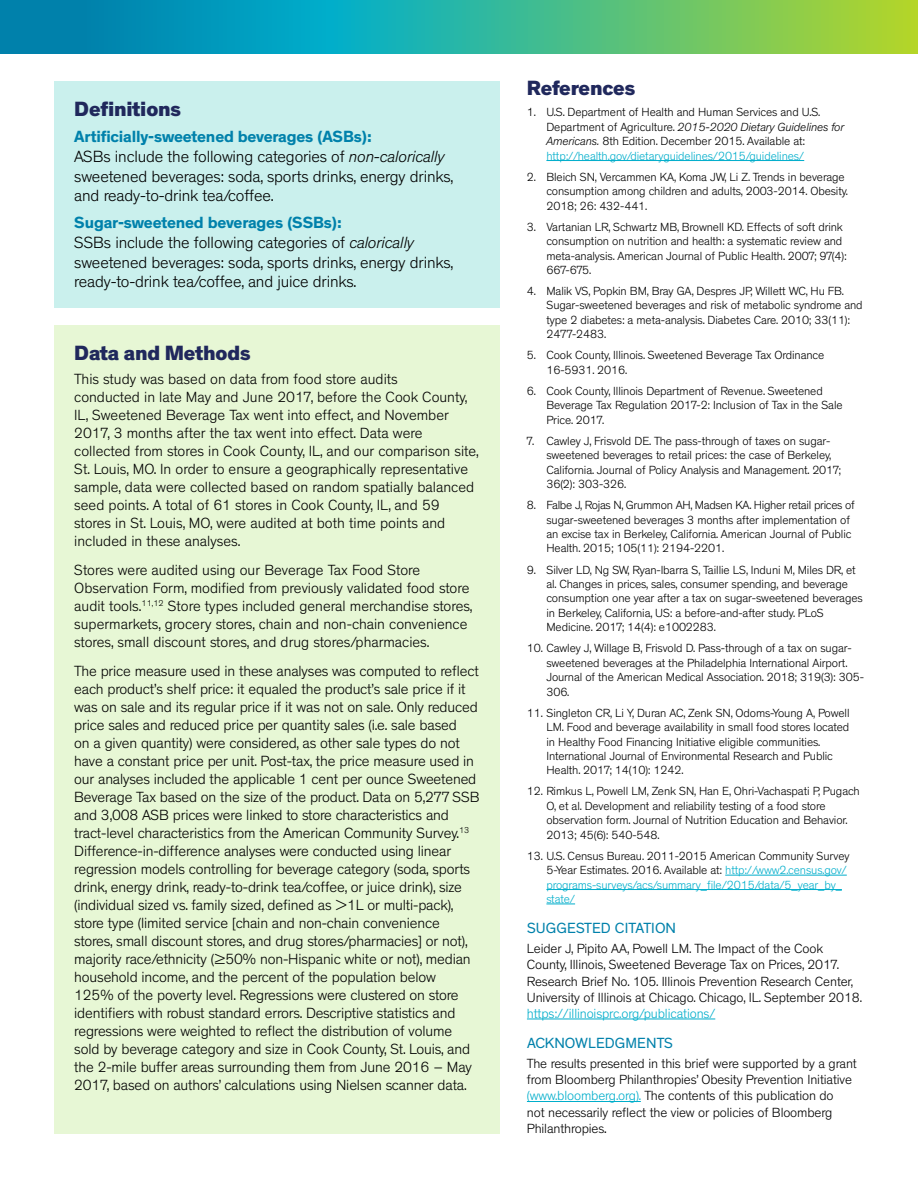
<style>
.page{position:relative;width:918px;height:1188px;background:#fff}
.page>*{position:absolute;margin:0;border:0;box-sizing:border-box;transform-origin:0 0}
.Inset_box_subtitle{font:800 21px "Theinhardt";letter-spacing:-.01em;color:#20285c}
.t1{font:300 16.5px/19.8px "Theinhardt";letter-spacing:-.01em;color:#000}
.t2{font:300 15px/18px "Theinhardt";letter-spacing:-.01em;color:#000}
.Inset_Box_SUBTLE_tit{font:15px "Theinhardt";letter-spacing:.005em;color:#0081ab}
.Inset_Box_SUBTLE_tit-2{font:300 13.5px/16.2px "Theinhardt";letter-spacing:-.01em;color:#000}
.References{font:300 12px/14.4px "Theinhardt";letter-spacing:-.01em;color:#000}
.s1{font-weight:700;color:#0081ab}
.s2{font-style:italic}
.s3{color:#00aecb}
.s4{font-weight:400}
</style>
<div class="page">
<svg style="left:0;top:0;width:918px;height:54px"></svg>
<div style="left:54px;top:81px;width:446px;height:227px;background:#caf0ed"></div>
<div style="left:54px;top:325px;width:446px;height:809px;background:#e7f7d5"></div>
<hr style="left:546px;top:160px;width:258px;height:1px;background:#00aecb">
<hr style="left:725px;top:875px;width:122px;height:1px;background:#00aecb">
<hr style="left:546px;top:889px;width:296px;height:1px;background:#00aecb">
<svg style="left:546px;top:904px;width:29px;height:1px"></svg>
<hr style="left:527px;top:1019px;width:188px;height:1px;background:#00aecb">
<hr style="left:527px;top:1101px;width:114px;height:1px;background:#00aecb">
<p class="Inset_box_subtitle" style="left:74px;top:95px;width:108px">Definitions</p>
<p class="t1" style="left:74px;top:127px;width:381px"><span class="s1">Artificially-sweetened beverages (ASBs):<br></span>ASBs include the following categories of <span class="s2">non-calorically </span>sweetened beverages: soda, sports drinks, energy drinks, and ready-to-drink tea/coffee.</p>
<p class="t1" style="left:74px;top:213px;width:381px"><span class="s1">Sugar-sweetened beverages (SSBs):<br></span>SSBs include the following categories of <span class="s2">calorically </span>sweetened beverages: soda, sports drinks, energy drinks, ready-to-drink tea/coffee, and juice drinks.</p>
<p class="Inset_box_subtitle" style="left:74px;top:339px;width:178px">Data and Methods</p>
<p class="t2" style="left:74px;top:371px;width:406px">This study was based on data from food store audits<br>conducted in late May and June 2017, before the Cook County, IL, Sweetened Beverage Tax went into effect, and November 2017, 3 months after the tax went into effect. Data were collected from stores in Cook County, IL, and our comparison site, St. Louis, MO. In order to ensure a geographically representative sample, data were collected based on random spatially balanced seed points. A total of 61 stores in Cook County, IL, and 59 stores in St. Louis, MO, were audited at both time points and included in these analyses.</p>
<p class="t2" style="left:74px;top:561px;width:400px">Stores were audited using our Beverage Tax Food Store Observation Form, modified from previously validated food store audit tools.<sup>11,12</sup> Store types included general merchandise stores, supermarkets, grocery stores, chain and non-chain convenience stores, small discount stores, and drug stores/pharmacies.</p>
<p class="t2" style="left:74px;top:662px;width:407px">The price measure used in these analyses was computed to reflect each product’s shelf price: it equaled the product’s sale price if it was on sale and its regular price if it was not on sale. Only reduced price sales and reduced price per quantity sales (i.e. sale based<br>on a given quantity) were considered, as other sale types do not have a constant price per unit. Post-tax, the price measure used in our analyses included the applicable 1 cent per ounce Sweetened Beverage Tax based on the size of the product. Data on 5,277 SSB and 3,008 ASB prices were linked to store characteristics and tract-level characteristics from the American Community Survey.<sup>13<br></sup>Difference-in-difference analyses were conducted using linear regression models controlling for beverage category (soda, sports drink, energy drink, ready-to-drink tea/coffee, or juice drink), size (individual sized vs. family sized, defined as &gt;1L or multi-pack), store type (limited service [chain and non-chain convenience stores, small discount stores, and drug stores/pharmacies] or not), majority race/ethnicity (≥50% non-Hispanic white or not), median household income, and the percent of the population below<br>125% of the poverty level. Regressions were clustered on store identifiers with robust standard errors. Descriptive statistics and regressions were weighted to reflect the distribution of volume sold by beverage category and size in Cook County, St. Louis, and the 2-mile buffer areas surrounding them from June 2016 – May 2017, based on authors’ calculations using Nielsen scanner data.</p>
<p class="Inset_box_subtitle" style="left:527px;top:75px;width:110px">References</p>
<p class="References" style="left:546px;top:105px;width:299px;text-indent:-20px">1. U.S. Department of Health and Human Services and U.S.<br>Department of Agriculture. <span class="s2">2015-2020 Dietary Guidelines for Americans.</span> 8th Edition. December 2015. Available at: <span class="s3">http://health.gov/dietaryguidelines/2015/guidelines/</span></p>
<p class="References" style="left:546px;top:170px;width:303px;text-indent:-20px">2. Bleich SN, Vercammen KA, Koma JW, Li Z. Trends in beverage consumption among children and adults, 2003-2014. Obesity.<br>2018; 26: 432-441.</p>
<p class="References" style="left:546px;top:220px;width:302px;text-indent:-20px">3. Vartanian LR, Schwartz MB, Brownell KD. Effects of soft drink consumption on nutrition and health: a systematic review and meta-analysis. American Journal of Public Health. 2007; 97(4):<br>667-675.</p>
<p class="References" style="left:546px;top:284px;width:318px;text-indent:-20px">4. Malik VS, Popkin BM, Bray GA, Despres JP, Willett WC, Hu FB.<br>Sugar-sweetened beverages and risk of metabolic syndrome and type 2 diabetes: a meta-analysis. Diabetes Care. 2010; 33(11):<br>2477-2483.</p>
<p class="References" style="left:546px;top:348px;width:279px;text-indent:-20px">5. Cook County, Illinois. Sweetened Beverage Tax Ordinance<br>16-5931. 2016.</p>
<p class="References" style="left:546px;top:384px;width:298px;text-indent:-20px">6. Cook County, Illinois Department of Revenue. Sweetened<br>Beverage Tax Regulation 2017-2: Inclusion of Tax in the Sale<br>Price. 2017.</p>
<p class="References" style="left:546px;top:434px;width:296px;text-indent:-20px">7. Cawley J, Frisvold DE. The pass-through of taxes on sugar&shy;sweetened beverages to retail prices: the case of Berkeley, California. Journal of Policy Analysis and Management. 2017; 36(2): 303-326.</p>
<p class="References" style="left:546px;top:498px;width:310px;text-indent:-20px">8. Falbe J, Rojas N, Grummon AH, Madsen KA. Higher retail prices of sugar-sweetened beverages 3 months after implementation of an excise tax in Berkeley, California. American Journal of Public Health. 2015; 105(11): 2194-2201.</p>
<p class="References" style="left:546px;top:563px;width:318px;text-indent:-20px">9. Silver LD, Ng SW, Ryan-Ibarra S, Taillie LS, Induni M, Miles DR, et al. Changes in prices, sales, consumer spending, and beverage consumption one year after a tax on sugar-sweetened beverages in Berkeley, California, US: a before-and-after study. PLoS Medicine. 2017; 14(4): e1002283.</p>
<p class="References" style="left:546px;top:641px;width:319px;text-indent:-20px">10. Cawley J, Willage B, Frisvold D. Pass-through of a tax on sugar&shy;sweetened beverages at the Philadelphia International Airport.<br>Journal of the American Medical Association. 2018; 319(3): 305- 306.</p>
<p class="References" style="left:546px;top:706px;width:305px;text-indent:-20px">11. Singleton CR, Li Y, Duran AC, Zenk SN, Odoms-Young A, Powell LM. Food and beverage availability in small food stores located in Healthy Food Financing Initiative eligible communities.<br>International Journal of Environmental Research and Public Health. 2017; 14(10): 1242.</p>
<p class="References" style="left:546px;top:784px;width:315px;text-indent:-20px">12. Rimkus L, Powell LM, Zenk SN, Han E, Ohri-Vachaspati P, Pugach O, et al. Development and reliability testing of a food store observation form. Journal of Nutrition Education and Behavior.<br>2013; 45(6): 540-548.</p>
<p class="References" style="left:546px;top:849px;width:305px;text-indent:-20px">13. U.S. Census Bureau. 2011-2015 American Community Survey 5-Year Estimates. 2016. Available at: <span class="s3">http://www2.census.gov/ programs-surveys/acs/summary_file/2015/data/5_year_by_ state/</span></p>
<p class="Inset_Box_SUBTLE_tit" style="left:527px;top:919px;width:151px">SUGGESTED CITATION</p>
<p class="Inset_Box_SUBTLE_tit-2" style="left:527px;top:941px;width:337px">Leider J, Pipito AA, Powell LM. The Impact of the Cook County, Illinois, Sweetened Beverage Tax on Prices, 2017.<br>Research Brief No. 105. Illinois Prevention Research Center, University of Illinois at Chicago. Chicago, IL. September 2018. <span class="s3">https://illinoisprc.org/publications/</span></p>
<p class="Inset_Box_SUBTLE_tit" style="left:527px;top:1034px;width:148px">ACKNOWLEDGMENTS</p>
<p class="Inset_Box_SUBTLE_tit-2" style="left:527px;top:1056px;width:331px">The results presented in this brief were supported by a grant from Bloomberg Philanthropies’ Obesity Prevention Initiative <span class="s3">(www.bloomberg.org).</span> The contents of this publication do<br>not necessarily reflect the view or policies of Bloomberg Philanthropies<span class="s4">.</span></p>
</div>
